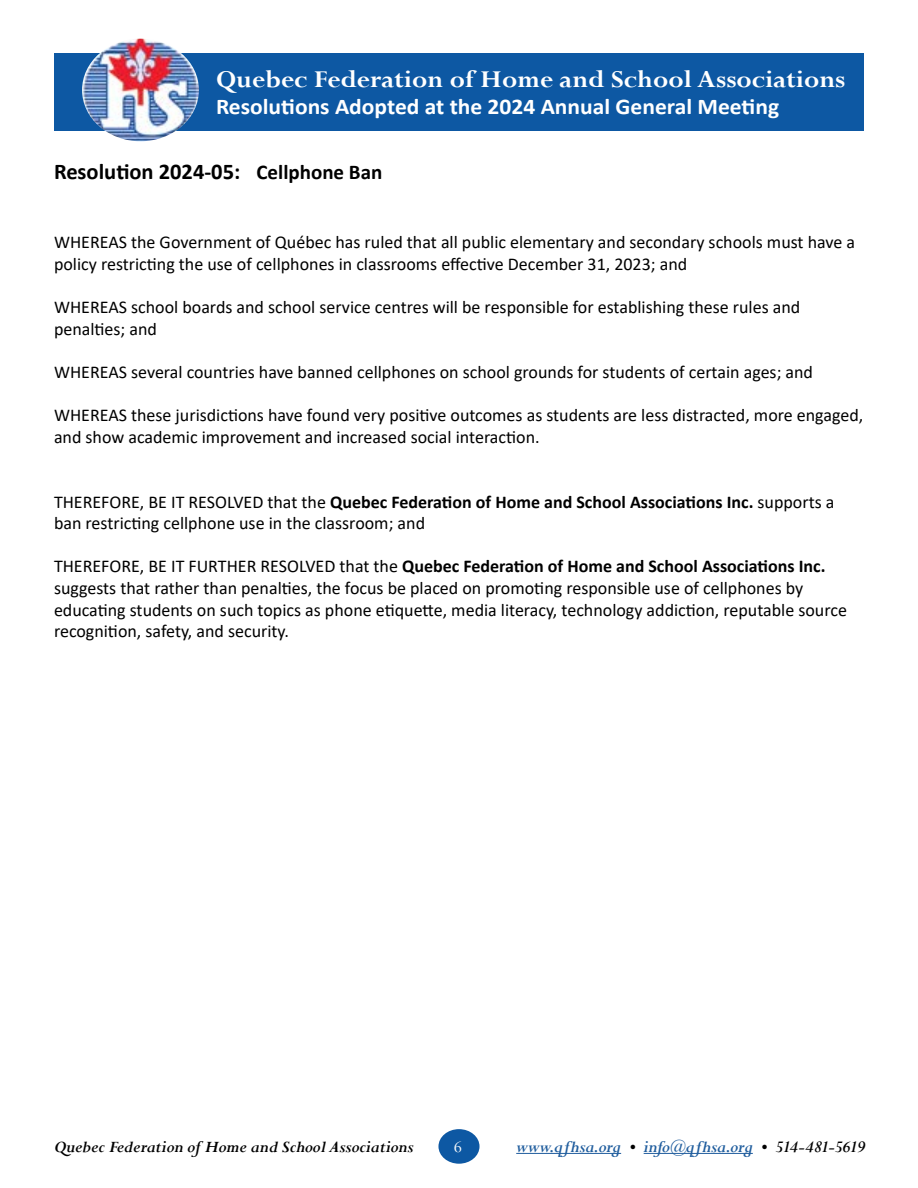
<style>
.page{position:relative;width:918px;height:1188px;background:#fff}
.page>*{position:absolute;margin:0;border:0;box-sizing:border-box;transform-origin:0 0}
.t1{font:700 27px "Perpetua";color:#fff;scale:1.05 1}
.t2{font:700 22.5px "Calibri";color:#fff;scale:1.05 1}
.t3{font:700 22.5px "Calibri";color:#000}
.t4{font:18px/21.6px "Calibri";color:#000}
.t5{font:italic 700 18px "Perpetua";color:#000}
.t6{font:italic 700 18px "Perpetua";letter-spacing:-.015em;color:#215e9e}
.t7{font:18px "Perpetua";color:#fff}
.s1{font-size:21px}
.s2{font-weight:700}
.s3{color:#000}
</style>
<div class="page">
<hr style="left:516px;top:1153px;width:105px;height:1px;background:#215e9e">
<hr style="left:644px;top:1153px;width:109px;height:1px;background:#215e9e">
<div style="left:54px;top:53px;width:810px;height:78px;background:#0d58a3"></div>
<img style="left:82px;top:39px;width:117px;height:102px">
<div style="left:438px;top:1129px;width:42px;height:35px;background:#0d58a3;border-radius:50%"></div>
<h1 class="t1" style="left:216px;top:62px;width:601px">Quebec Federation of Home and School Associations</h1>
<p class="t2" style="left:216px;top:91px;width:538px">Resolutions Adopted at the 2024 Annual General Meeting</p>
<p class="t3" style="left:54px;top:155px;width:330px">Resolution 2024-05: <span class="s1">Cellphone Ban</span></p>
<p class="t4" style="left:54px;top:231px;width:803px">WHEREAS the Government of Québec has ruled that all public elementary and secondary schools must have a policy restricting the use of cellphones in classrooms effective December 31, 2023; and</p>
<p class="t4" style="left:54px;top:296px;width:748px">WHEREAS school boards and school service centres will be responsible for establishing these rules and penalties; and</p>
<p class="t4" style="left:54px;top:361px;width:761px">WHEREAS several countries have banned cellphones on school grounds for students of certain ages; and</p>
<p class="t4" style="left:54px;top:404px;width:811px">WHEREAS these jurisdictions have found very positive outcomes as students are less distracted, more engaged, and show academic improvement and increased social interaction.</p>
<p class="t4" style="left:54px;top:490px;width:782px">THEREFORE, BE IT RESOLVED that the <span class="s2">Quebec Federation of Home and School Associations Inc.</span> supports a ban restricting cellphone use in the classroom; and</p>
<p class="t4" style="left:54px;top:555px;width:795px">THEREFORE, BE IT FURTHER RESOLVED that the <span class="s2">Quebec Federation of Home and School Associations Inc. </span>suggests that rather than penalties, the focus be placed on promoting responsible use of cellphones by educating students on such topics as phone etiquette, media literacy, technology addiction, reputable source recognition, safety, and security.</p>
<p class="t5" style="left:54px;top:1136px;width:361px">Quebec Federation of Home and School Associations</p>
<p class="t6" style="left:516px;top:1136px;width:350px">www.qfhsa.org <span class="s3">•</span> info@qfhsa.org <span class="s3">• 514-481-5619</span></p>
<p class="t7" style="left:454px;top:1136px;width:10px">6</p>
</div>
